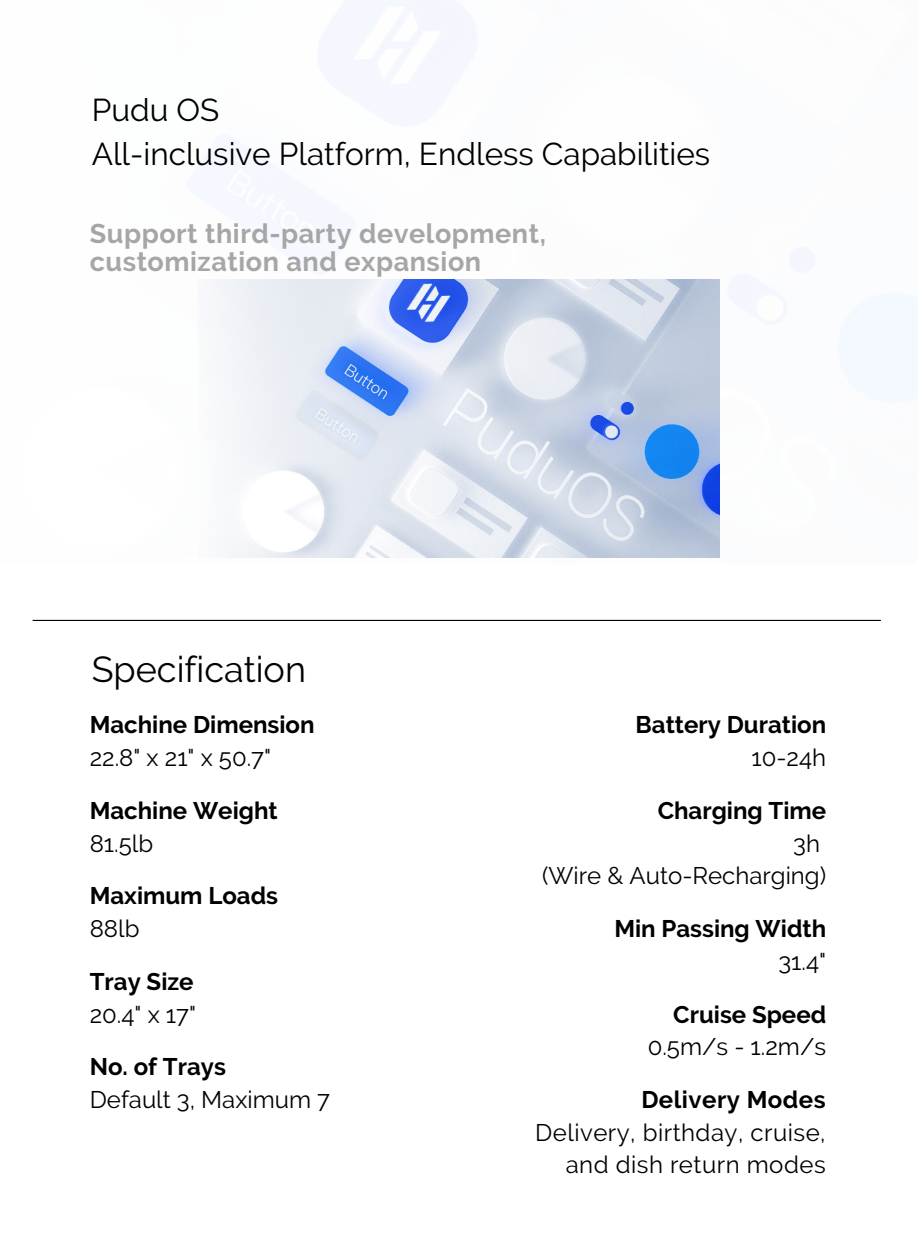
<style>
.page{position:relative;width:918px;height:1242px;background:#fff}
.page>*{position:absolute;margin:0;border:0;box-sizing:border-box;transform-origin:0 0}
.t1{font:36px "Raleway";color:#000}
.t2{font:31.5px/43.8px "Raleway";color:#000}
.t3{font:700 27px/28.2px "Raleway";letter-spacing:.02em;color:#a6a6a6}
.t4{font:700 24px "Raleway";color:#000}
.t5{font:24px/32.7px "Raleway";color:#000;text-align:right}
.t6{font:24px/32.7px "Raleway";letter-spacing:.02em;color:#000;text-align:right}
.t7{font:700 24px "Raleway";letter-spacing:.02em;color:#000}
</style>
<div class="page">
<hr style="left:33px;top:620px;width:848px;height:1px;background:#000">
<img style="left:192px;top:0;width:726px;height:558px">
<img style="left:198px;top:279px;width:521px;height:278px">
<h2 class="t2" style="left:92px;top:88px;width:620px">Pudu OS<br>All-inclusive Platform, Endless Capabilities</h2>
<p class="t3" style="left:90px;top:219px;width:458px">Support third-party development, customization and expansion</p>
<h1 class="t1" style="left:92px;top:648px;width:216px">Specification</h1>
<p class="t4" style="left:90px;top:711px;width:226px">Machine Dimension</p>
<p class="t5" style="left:90px;top:741px;width:183px">22.8" x 21" x 50.7"</p>
<p class="t4" style="left:90px;top:796px;width:189px">Machine Weight</p>
<p class="t5" style="left:90px;top:827px;width:65px">81.5lb</p>
<p class="t4" style="left:90px;top:882px;width:190px">Maximum Loads</p>
<p class="t5" style="left:90px;top:912px;width:51px">88lb</p>
<p class="t4" style="left:90px;top:967px;width:105px">Tray Size</p>
<p class="t5" style="left:90px;top:998px;width:108px">20.4" x 17"</p>
<p class="t4" style="left:90px;top:1053px;width:138px">No. of Trays</p>
<p class="t5" style="left:90px;top:1083px;width:242px">Default 3, Maximum 7</p>
<p class="t4" style="left:636px;top:711px;width:192px">Battery Duration</p>
<p class="t5" style="left:752px;top:741px;width:76px">10-24h</p>
<p class="t4" style="left:658px;top:796px;width:170px">Charging Time</p>
<p class="t5" style="left:542px;top:827px;width:286px">3h<br>(Wire &amp; Auto-Recharging)</p>
<p class="t4" style="left:614px;top:915px;width:213px">Min Passing Width</p>
<p class="t5" style="left:778px;top:945px;width:49px">31.4"</p>
<p class="t4" style="left:673px;top:1000px;width:154px">Cruise Speed</p>
<p class="t5" style="left:648px;top:1030px;width:180px">0.5m/s - 1.2m/s</p>
<p class="t7" style="left:641px;top:1086px;width:186px">Delivery Modes</p>
<p class="t6" style="left:535px;top:1116px;width:292px">Delivery, birthday, cruise, and dish return modes</p>
</div>
